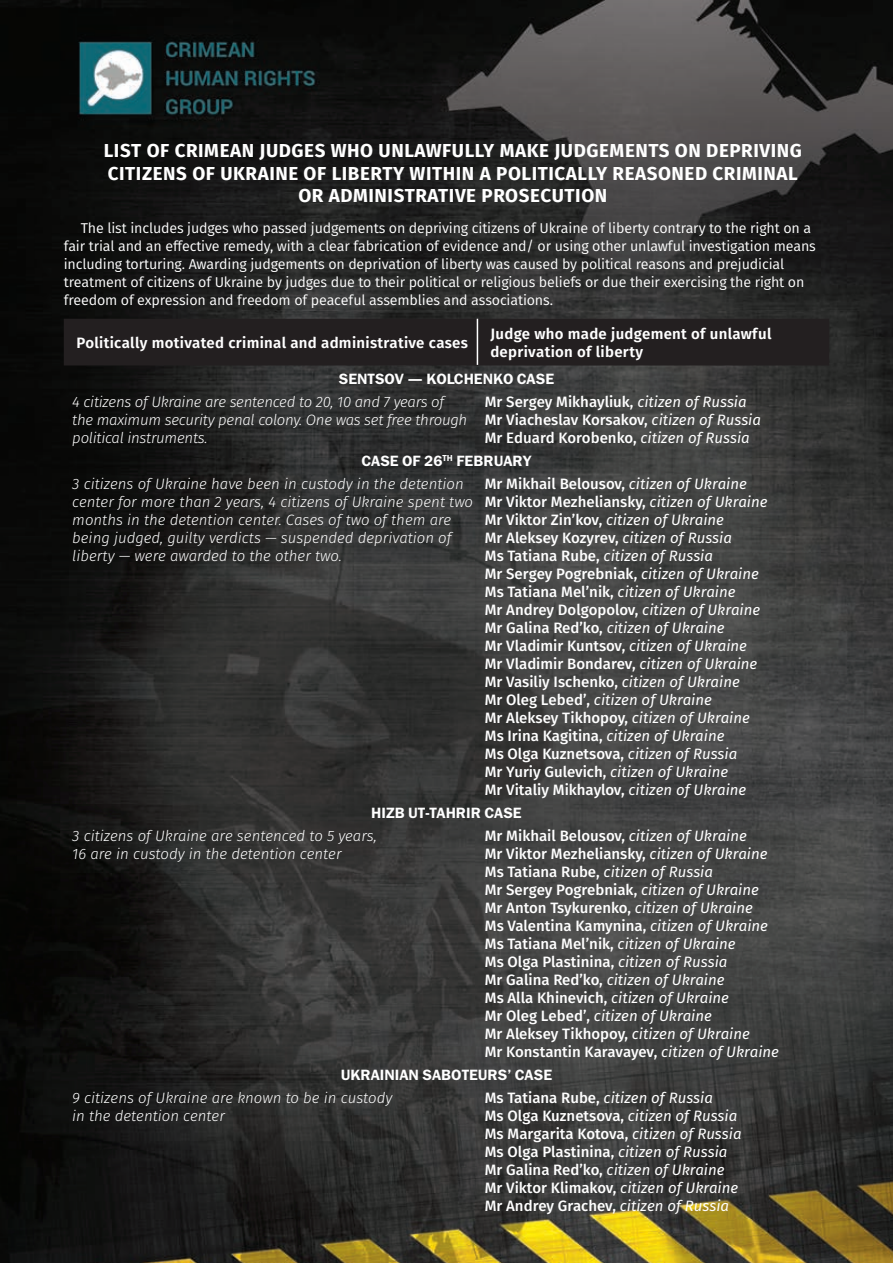
<style>
.page{position:relative;width:893px;height:1263px;background:#fff}
.page>*{position:absolute;margin:0;border:0;box-sizing:border-box;transform-origin:0 0}
.t1{font:700 18.75px/22.5px "Fira Sans";letter-spacing:.03em;color:#fff;text-align:center}
.t2{font:500 15px/18px "Fira Sans";color:#fff}
.t3{font:italic 300 15px/18px "Fira Sans";color:#fff}
.t4{font:italic 300 15px/18px "Fira Sans";letter-spacing:-.02em;color:#fff}
.t5{font:600 15px/18px "Fira Sans";letter-spacing:.02em;color:#fff}
.t6{font:15px "Franklin Gothic Demi C";color:#fff}
.t7{font:14.25px/18px "Fira Sans";letter-spacing:-.01em;color:#fff}
.s1{font-weight:400;font-style:italic}
</style>
<div class="page">
<img style="left:0;top:0;width:893px;height:1263px">
<div style="left:64px;top:319px;width:765px;height:46px;background:#231f20"></div>
<hr style="left:475px;top:319px;width:3px;height:46px;background:#231f20">
<hr style="left:477px;top:319px;width:1px;height:46px;background:#fff">
<p class="t1" style="left:104px;top:141px;width:700px">LIST OF CRIMEAN JUDGES WHO UNLAWFULLY MAKE JUDGEMENTS ON DEPRIVING<br>CITIZENS OF UKRAINE OF LIBERTY WITHIN A POLITICALLY REASONED CRIMINAL<br>OR ADMINISTRATIVE PROSECUTION</p>
<p class="t7" style="left:64px;top:220px;width:754px;text-indent:17px">The list includes judges who passed judgements on depriving citizens of Ukraine of liberty contrary to the right on a fair trial and an effective remedy, with a clear fabrication of evidence and/ or using other unlawful investigation means including torturing. Awarding judgements on deprivation of liberty was caused by political reasons and prejudicial treatment of citizens of Ukraine by judges due to their political or religious beliefs or due their exercising the right on freedom of expression and freedom of peaceful assemblies and associations.</p>
<p class="t5" style="left:77px;top:335px;width:393px">Politically motivated criminal and administrative cases</p>
<p class="t5" style="left:490px;top:326px;width:283px">Judge who made judgement of unlawful deprivation of liberty</p>
<p class="t6" style="left:339px;top:371px;width:217px">SENTSOV — KOLCHENKO CASE</p>
<p class="t4" style="left:72px;top:394px;width:396px">4 citizens of Ukraine are sentenced to 20, 10 and 7 years of the maximum security penal colony. One was set free through political instruments.</p>
<p class="t2" style="left:485px;top:394px;width:278px">Mr Sergey Mikhayliuk, <span class="s1">citizen of Russia<br></span>Mr Viacheslav Korsakov, <span class="s1">citizen of Russia<br></span>Mr Eduard Korobenko, <span class="s1">citizen of Russia</span></p>
<p class="t6" style="left:361px;top:453px;width:172px">CASE OF 26<sup>TH</sup> FEBRUARY</p>
<p class="t3" style="left:72px;top:476px;width:402px">3 citizens of Ukraine have been in custody in the detention center for more than 2 years, 4 citizens of Ukraine spent two months in the detention center. Cases of two of them are being judged, guilty verdicts — suspended deprivation of liberty — were awarded to the other two.</p>
<p class="t2" style="left:485px;top:476px;width:284px">Mr Mikhail Belousov, <span class="s1">citizen of Ukraine </span>Mr Viktor Mezheliansky, <span class="s1">citizen of Ukraine </span>Mr Viktor Zin’kov, <span class="s1">citizen of Ukraine<br></span>Mr Aleksey Kozyrev, <span class="s1">citizen of Russia<br></span>Ms Tatiana Rube, <span class="s1">citizen of Russia<br></span>Mr Sergey Pogrebniak, <span class="s1">citizen of Ukraine </span>Ms Tatiana Mel’nik, <span class="s1">citizen of Ukraine<br></span>Mr Andrey Dolgopolov, <span class="s1">citizen of Ukraine </span>Mr Galina Red’ko, <span class="s1">citizen of Ukraine<br></span>Mr Vladimir Kuntsov, <span class="s1">citizen of Ukraine </span>Mr Vladimir Bondarev, <span class="s1">citizen of Ukraine </span>Mr Vasiliy Ischenko, <span class="s1">citizen of Ukraine<br></span>Mr Oleg Lebed’, <span class="s1">citizen of Ukraine<br></span>Mr Aleksey Tikhopoy, <span class="s1">citizen of Ukraine </span>Ms Irina Kagitina, <span class="s1">citizen of Ukraine<br></span>Ms Olga Kuznetsova, <span class="s1">citizen of Russia<br></span>Mr Yuriy Gulevich, <span class="s1">citizen of Ukraine<br></span>Mr Vitaliy Mikhaylov, <span class="s1">citizen of Ukraine</span></p>
<p class="t6" style="left:371px;top:804px;width:152px">HIZB UT-TAHRIR CASE</p>
<p class="t3" style="left:72px;top:827px;width:306px">3 citizens of Ukraine are sentenced to 5 years,<br>16 are in custody in the detention center</p>
<p class="t2" style="left:485px;top:827px;width:296px">Mr Mikhail Belousov, <span class="s1">citizen of Ukraine<br></span>Mr Viktor Mezheliansky, <span class="s1">citizen of Ukraine </span>Ms Tatiana Rube, <span class="s1">citizen of Russia<br></span>Mr Sergey Pogrebniak, <span class="s1">citizen of Ukraine </span>Mr Anton Tsykurenko, <span class="s1">citizen of Ukraine<br></span>Ms Valentina Kamynina, <span class="s1">citizen of Ukraine </span>Ms Tatiana Mel’nik, <span class="s1">citizen of Ukraine<br></span>Ms Olga Plastinina, <span class="s1">citizen of Russia<br></span>Mr Galina Red’ko, <span class="s1">citizen of Ukraine<br></span>Ms Alla Khinevich, <span class="s1">citizen of Ukraine<br></span>Mr Oleg Lebed’, <span class="s1">citizen of Ukraine<br></span>Mr Aleksey Tikhopoy, <span class="s1">citizen of Ukraine<br></span>Mr Konstantin Karavayev, <span class="s1">citizen of Ukraine</span></p>
<p class="t6" style="left:341px;top:1066px;width:213px">UKRAINIAN SABOTEURS’ CASE</p>
<p class="t3" style="left:72px;top:1089px;width:322px">9 citizens of Ukraine are known to be in custody in the detention center</p>
<p class="t2" style="left:485px;top:1089px;width:258px">Ms Tatiana Rube, <span class="s1">citizen of Russia<br></span>Ms Olga Kuznetsova, <span class="s1">citizen of Russia </span>Ms Margarita Kotova, <span class="s1">citizen of Russia </span>Ms Olga Plastinina, <span class="s1">citizen of Russia </span>Mr Galina Red’ko, <span class="s1">citizen of Ukraine </span>Mr Viktor Klimakov, <span class="s1">citizen of Ukraine </span>Mr Andrey Grachev, <span class="s1">citizen of Russia</span></p>
</div>
